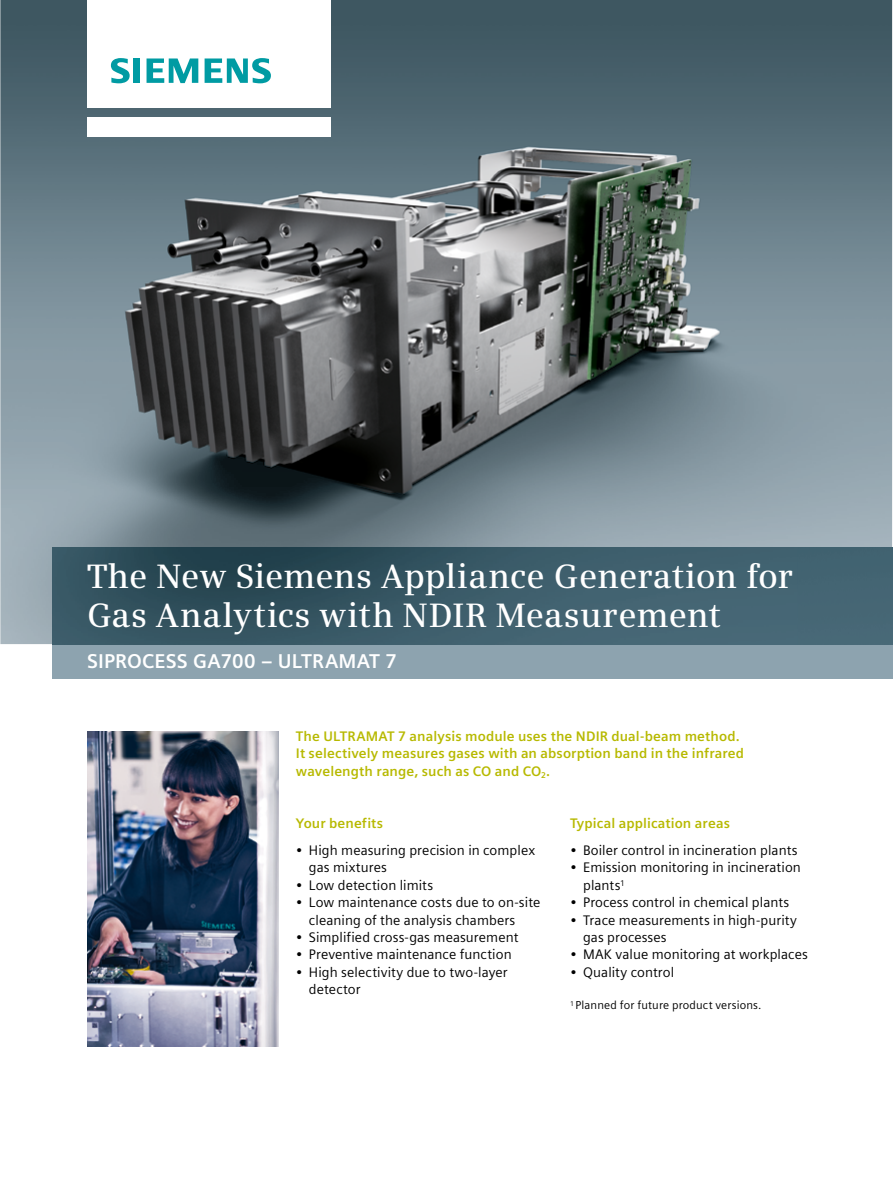
<style>
.page{position:relative;width:893px;height:1191px;background:#fff}
.page>*{position:absolute;margin:0;border:0;box-sizing:border-box;transform-origin:0 0}
.t1{font:600 33.75px/39.2px "Siemens Serif";letter-spacing:.005em;color:#fff}
.t2{font:700 19.95px "Siemens Sans Global";letter-spacing:.01em;color:#fff}
.t3{font:13.8px/17.4px "Siemens Sans Global";letter-spacing:.005em;color:#000}
.t4{font:700 13.8px/17.4px "Siemens Sans Global";letter-spacing:.01em;color:#b7b900}
.t5{font:11.55px "Siemens Sans Global";letter-spacing:.01em;color:#000}
</style>
<div class="page">
<img style="left:0;top:0;width:892px;height:644px">
<img style="left:87px;top:731px;width:191px;height:315px">
<div style="left:52px;top:644px;width:840px;height:35px;background:#8da3af"></div>
<img style="left:52px;top:547px;width:840px;height:97px">
<div style="left:87px;top:117px;width:244px;height:19px;background:#fff"></div>
<div style="left:87px;top:0;width:244px;height:107px;background:#fff"></div>
<svg style="left:111px;top:58px;width:19px;height:25px"></svg>
<div style="left:133px;top:58px;width:7px;height:25px;background:#009ba3"></div>
<svg style="left:147px;top:58px;width:51px;height:25px"></svg>
<svg style="left:205px;top:58px;width:66px;height:25px"></svg>
<h1 class="t1" style="left:87px;top:556px;width:707px">The New Siemens Appliance Generation for<br>Gas Analytics with NDIR Measurement</h1>
<h2 class="t2" style="left:87px;top:649px;width:311px">SIPROCESS GA700 – ULTRAMAT 7</h2>
<p class="t4" style="left:296px;top:727px;width:450px">The ULTRAMAT 7 analysis module uses the NDIR dual-beam method.<br>It selectively measures gases with an absorption band in the infrared wavelength range, such as CO and CO<sub>2</sub>.</p>
<p class="t4" style="left:570px;top:814px;width:161px">Typical application areas</p>
<p class="t3" style="left:570px;top:841px;width:229px">• Boiler control in incineration plants</p>
<p class="t3" style="left:583px;top:858px;width:219px;text-indent:-13px">• Emission monitoring in incineration plants<sup>1</sup></p>
<p class="t3" style="left:570px;top:893px;width:221px">• Process control in chemical plants</p>
<p class="t3" style="left:583px;top:911px;width:215px;text-indent:-13px">• Trace measurements in high-purity gas processes</p>
<p class="t3" style="left:570px;top:945px;width:239px">• MAK value monitoring at workplaces</p>
<p class="t3" style="left:570px;top:963px;width:106px">• Quality control</p>
<p class="t5" style="left:570px;top:998px;width:193px"><sup>1</sup> Planned for future product versions.</p>
<p class="t4" style="left:296px;top:814px;width:89px">Your benefits</p>
<p class="t3" style="left:309px;top:841px;width:228px;text-indent:-13px">• High measuring precision in complex gas mixtures</p>
<p class="t3" style="left:296px;top:876px;width:139px">• Low detection limits</p>
<p class="t3" style="left:309px;top:893px;width:233px;text-indent:-13px">• Low maintenance costs due to on-site cleaning of the analysis chambers</p>
<p class="t3" style="left:296px;top:928px;width:224px">• Simplified cross-gas measurement</p>
<p class="t3" style="left:296px;top:945px;width:217px">• Preventive maintenance function</p>
<p class="t3" style="left:309px;top:963px;width:200px;text-indent:-13px">• High selectivity due to two-layer detector</p>
</div>
